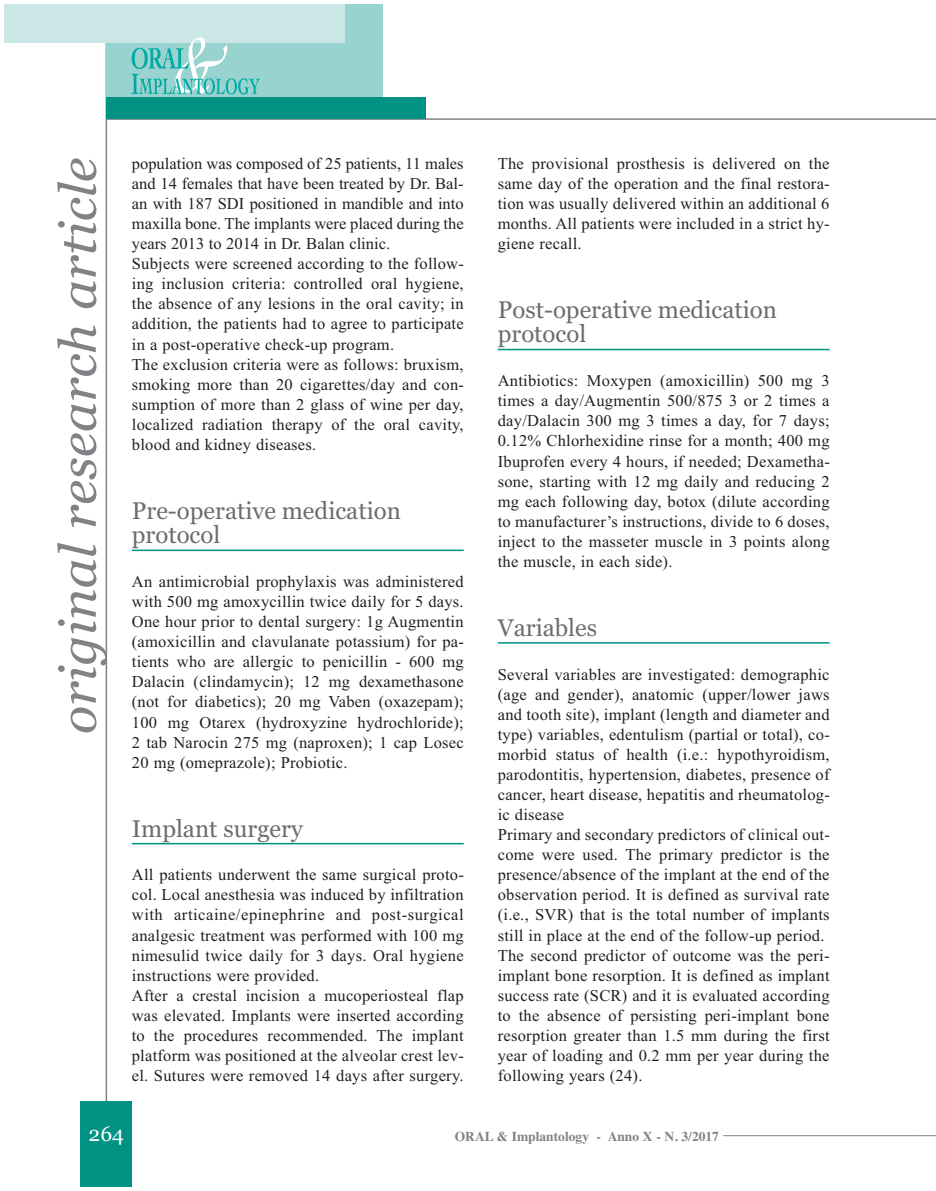
<style>
.page{position:relative;width:936px;height:1191px;background:#fff}
.page>*{position:absolute;margin:0;border:0;box-sizing:border-box;transform-origin:0 0}
.t1{font:italic 51px "Georgia";color:#808285;scale:1.04 1}
.t2{font:24px/24.5px "Georgia";color:#6c6d70}
.t3{font:21px "Georgia";color:#fff}
.t4{font:16.5px/20.1px "Times New Roman";letter-spacing:.015em;color:#231f20}
.t5{font:700 13.5px "Times";color:#808285}
</style>
<div class="page">
<svg style="left:914px;top:1135px;width:20px;height:1px"></svg>
<hr style="left:914px;top:118px;width:20px;height:2px;background:#808285">
<hr style="left:723px;top:1135px;width:191px;height:1px;background:#808285">
<hr style="left:106px;top:4px;width:1px;height:1182px;background:#808285">
<div style="left:81px;top:1101px;width:51px;height:85px;background:#009282"></div>
<hr style="left:106px;top:118px;width:808px;height:2px;background:#808285">
<div style="left:106px;top:4px;width:277px;height:113px;background:#97d3d0"></div>
<div style="left:106px;top:98px;width:319px;height:21px;background:#009282"></div>
<div style="left:4px;top:4px;width:340px;height:39px;background:#cae6e5"></div>
<svg style="left:190px;top:37px;width:15px;height:8px"></svg>
<img style="left:131px;top:47px;width:129px;height:48px">
<img style="left:175px;top:45px;width:52px;height:48px">
<hr style="left:132px;top:549px;width:331px;height:2px;background:#009282">
<hr style="left:132px;top:843px;width:331px;height:1px;background:#009282">
<hr style="left:497px;top:349px;width:332px;height:1px;background:#009282">
<hr style="left:497px;top:642px;width:332px;height:1px;background:#009282">
<h1 class="t1" style="left:41px;top:734px;width:556px;rotate:-90deg">original research article</h1>
<p class="t4" style="left:132px;top:153px;width:333px">population was composed of 25 patients, 11 males and 14 females that have been treated by Dr. Bal&shy;an with 187 SDI positioned in mandible and into maxilla bone. The implants were placed during the years 2013 to 2014 in Dr. Balan clinic.<br>Subjects were screened according to the follow&shy;ing inclusion criteria: controlled oral hygiene, the absence of any lesions in the oral cavity; in addition, the patients had to agree to participate in a post-operative check-up program.<br>The exclusion criteria were as follows: bruxism, smoking more than 20 cigarettes/day and con&shy;sumption of more than 2 glass of wine per day, localized radiation therapy of the oral cavity, blood and kidney diseases.</p>
<h2 class="t2" style="left:132px;top:497px;width:270px">Pre-operative medication protocol</h2>
<p class="t4" style="left:132px;top:571px;width:333px;text-align:justify">An antimicrobial prophylaxis was administered with 500 mg amoxycillin twice daily for 5 days.<br>One hour prior to dental surgery: 1g Augmentin (amoxicillin and clavulanate potassium) for pa&shy;tients who are allergic to penicillin - 600 mg Dalacin (clindamycin); 12 mg dexamethasone (not for diabetics); 20 mg Vaben (oxazepam); 100 mg Otarex (hydroxyzine hydrochloride); 2 tab Narocin 275 mg (naproxen); 1 cap Losec 20 mg (omeprazole); Probiotic.</p>
<h2 class="t2" style="left:132px;top:815px;width:172px">Implant surgery</h2>
<p class="t4" style="left:132px;top:864px;width:333px">All patients underwent the same surgical proto&shy;col. Local anesthesia was induced by infiltration with articaine/epinephrine and post-surgical analgesic treatment was performed with 100 mg nimesulid twice daily for 3 days. Oral hygiene instructions were provided.<br>After a crestal incision a mucoperiosteal flap was elevated. Implants were inserted according to the procedures recommended. The implant platform was positioned at the alveolar crest lev&shy;el. Sutures were removed 14 days after surgery.</p>
<p class="t4" style="left:497px;top:153px;width:333px;text-align:justify">The provisional prosthesis is delivered on the same day of the operation and the final restora&shy;tion was usually delivered within an additional 6 months. All patients were included in a strict hy&shy;giene recall.</p>
<h2 class="t2" style="left:497px;top:296px;width:280px">Post-operative medication protocol</h2>
<p class="t4" style="left:497px;top:370px;width:333px;text-align:justify">Antibiotics: Moxypen (amoxicillin) 500 mg 3 times a day/Augmentin 500/875 3 or 2 times a day/Dalacin 300 mg 3 times a day, for 7 days; 0.12% Chlorhexidine rinse for a month; 400 mg Ibuprofen every 4 hours, if needed; Dexametha&shy;sone, starting with 12 mg daily and reducing 2 mg each following day, botox (dilute according to manufacturer’s instructions, divide to 6 doses, inject to the masseter muscle in 3 points along the muscle, in each side).</p>
<h2 class="t2" style="left:497px;top:614px;width:101px">Variables</h2>
<p class="t4" style="left:497px;top:663px;width:333px">Several variables are investigated: demographic (age and gender), anatomic (upper/lower jaws and tooth site), implant (length and diameter and type) variables, edentulism (partial or total), co&shy;morbid status of health (i.e.: hypothyroidism, parodontitis, hypertension, diabetes, presence of cancer, heart disease, hepatitis and rheumatolog&shy;ic disease<br>Primary and secondary predictors of clinical out&shy;come were used. The primary predictor is the presence/absence of the implant at the end of the observation period. It is defined as survival rate (i.e., SVR) that is the total number of implants still in place at the end of the follow-up period.<br>The second predictor of outcome was the peri&shy;implant bone resorption. It is defined as implant success rate (SCR) and it is evaluated according to the absence of persisting peri-implant bone resorption greater than 1.5 mm during the first year of loading and 0.2 mm per year during the following years (24).</p>
<p class="t3" style="left:89px;top:1118px;width:37px">264</p>
<p class="t5" style="left:455px;top:1123px;width:266px">ORAL &amp; Implantology - Anno X - N. 3/2017</p>
</div>
